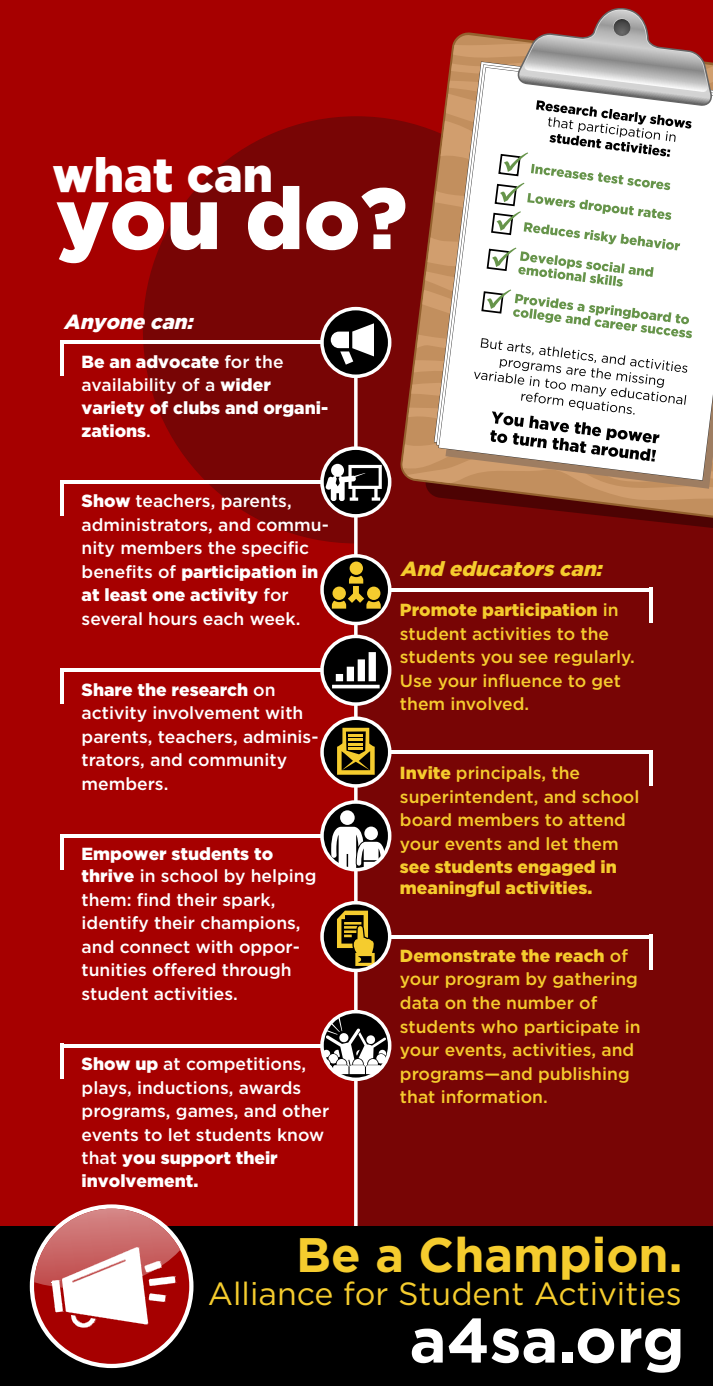
<style>
.page{position:relative;width:713px;height:1386px;background:#fff}
.page>*{position:absolute;margin:0;border:0;box-sizing:border-box;transform-origin:0 0}
.t1{font:900 86.45px "Gotham";color:#fff}
.t2{font:700 62.65px "Gotham";color:#fff}
.t3{font:700 48.48px "Gotham";color:#f5cc2e}
.t4{font:900 47.95px "Gotham";color:#fff}
.t5{font:32.02px "Gotham";color:#f5cc2e}
.t6{font:italic 900 20.47px "Gotham";color:#f5cc2e}
.t7{font:italic 900 20.47px "Gotham";color:#fff}
.t8{font:500 17.5px/23.4px "Gotham";color:#fff}
.t9{font:500 17.5px/23.4px "Gotham";color:#f5cc2e}
.t10{font:900 17.5px/22.9px "Gotham";color:#fff}
.t11{font:900 17.5px/21.7px "Gotham";color:#f5cc2e}
.s1{font-weight:500}
.s2{font-weight:900}
</style>
<div class="page">
<div style="left:0;top:0;width:713px;height:1231px;background:#a60000"></div>
<div style="left:143px;top:116px;width:427px;height:427px;background:#780505;border-radius:50%"></div>
<div style="left:357px;top:327px;width:356px;height:899px;background:#780505"></div>
<hr style="left:354px;top:344px;width:3px;height:900px;background:#fff">
<svg style="left:425px;top:519px;width:288px;height:11px;background:#730404"></svg>
<svg style="left:402px;top:34px;width:311px;height:482px"></svg>
<svg style="left:402px;top:43px;width:311px;height:458px"></svg>
<svg style="left:439px;top:68px;width:274px;height:412px;background:#d5b69c"></svg>
<svg style="left:474px;top:8px;width:238px;height:454px;background:#dad1cc"></svg>
<div style="left:0;top:1226px;width:713px;height:160px;background:#000"></div>
<svg style="left:30px;top:1204px;width:163px;height:164px"></svg>
<div style="left:34px;top:1208px;width:155px;height:155px;background:#a60000;border-radius:50%"></div>
<svg style="left:34px;top:1208px;width:155px;height:120px"></svg>
<hr style="left:60px;top:341px;width:293px;height:3px;background:#fff">
<hr style="left:60px;top:341px;width:4px;height:35px;background:#fff">
<hr style="left:60px;top:480px;width:293px;height:4px;background:#fff">
<hr style="left:60px;top:480px;width:4px;height:35px;background:#fff">
<hr style="left:60px;top:834px;width:293px;height:3px;background:#fff">
<hr style="left:60px;top:834px;width:4px;height:35px;background:#fff">
<svg style="left:64px;top:1044px;width:256px;height:3px"></svg>
<hr style="left:60px;top:1043px;width:4px;height:36px;background:#fff">
<svg style="left:322px;top:309px;width:68px;height:67px;background:#222"></svg>
<svg style="left:331px;top:323px;width:43px;height:42px;background:#818181"></svg>
<div style="left:320px;top:307px;width:71px;height:71px;border:3px solid #fff;border-radius:50%"></div>
<svg style="left:322px;top:448px;width:68px;height:68px"></svg>
<svg style="left:325px;top:464px;width:57px;height:37px;background:#777"></svg>
<div style="left:320px;top:446px;width:71px;height:71px;border:3px solid #fff;border-radius:50%"></div>
<hr style="left:60px;top:668px;width:293px;height:4px;background:#fff">
<hr style="left:60px;top:668px;width:4px;height:35px;background:#fff">
<svg style="left:322px;top:636px;width:68px;height:68px;background:#282828"></svg>
<svg style="left:332px;top:652px;width:48px;height:36px;background:#656565"></svg>
<div style="left:320px;top:635px;width:71px;height:71px;border:3px solid #fff;border-radius:50%"></div>
<svg style="left:322px;top:802px;width:68px;height:67px"></svg>
<svg style="left:331px;top:810px;width:54px;height:59px;background:#9a9494"></svg>
<div style="left:320px;top:800px;width:71px;height:71px;border:3px solid #fff;border-radius:50%"></div>
<svg style="left:322px;top:1011px;width:68px;height:68px"></svg>
<svg style="left:324px;top:1017px;width:66px;height:57px;background:#847979"></svg>
<div style="left:320px;top:1010px;width:71px;height:71px;border:3px solid #fff;border-radius:50%"></div>
<hr style="left:360px;top:588px;width:292px;height:3px;background:#fff">
<hr style="left:649px;top:588px;width:3px;height:35px;background:#fff">
<svg style="left:322px;top:556px;width:68px;height:67px"></svg>
<svg style="left:332px;top:561px;width:49px;height:47px;background:#5f5017"></svg>
<div style="left:320px;top:554px;width:71px;height:71px;border:3px solid #fff;border-radius:50%"></div>
<hr style="left:360px;top:750px;width:292px;height:4px;background:#fff">
<hr style="left:649px;top:750px;width:3px;height:35px;background:#fff">
<svg style="left:322px;top:718px;width:68px;height:68px;background:#282727"></svg>
<svg style="left:337px;top:728px;width:38px;height:47px;background:#877119"></svg>
<hr style="left:349px;top:747px;width:14px;height:3px;background:#f5cc2e">
<div style="left:320px;top:716px;width:71px;height:71px;border:3px solid #fff;border-radius:50%"></div>
<hr style="left:360px;top:935px;width:292px;height:3px;background:#fff">
<hr style="left:649px;top:935px;width:3px;height:35px;background:#fff">
<svg style="left:322px;top:902px;width:68px;height:68px"></svg>
<svg style="left:337px;top:910px;width:38px;height:56px;background:#786418"></svg>
<div style="left:320px;top:901px;width:71px;height:71px;border:3px solid #fff;border-radius:50%"></div>
<h3 class="t4" style="left:52px;top:157px;width:222px">what can</h3>
<h1 class="t1" style="left:56px;top:186px;width:353px">you do?</h1>
<p class="t7" style="left:63px;top:314px;width:135px">Anyone can:</p>
<p class="t10" style="left:82px;top:351px;width:248px">Be an advocate <span class="s1">for the availability of a</span> wider variety of clubs and organi&shy;zations<span class="s1">.</span></p>
<p class="t8" style="left:82px;top:490px;width:249px"><span class="s2">Show</span> teachers, parents, administrators, and commu&shy;nity members the specific benefits of <span class="s2">participation in at least one activity</span> for several hours each week.</p>
<p class="t8" style="left:82px;top:678px;width:238px"><span class="s2">Share the research</span> on activity involvement with parents, teachers, adminis&shy;trators, and community members.</p>
<p class="t8" style="left:82px;top:843px;width:236px"><span class="s2">Empower students to thrive</span> in school by helping them: find their spark, identify their champions, and connect with oppor&shy;tunities offered through student activities.</p>
<p class="t8" style="left:82px;top:1053px;width:249px"><span class="s2">Show up</span> at competitions, plays, inductions, awards programs, games, and other events to let students know that <span class="s2">you support their involvement.</span></p>
<p class="t6" style="left:400px;top:561px;width:207px">And educators can:</p>
<p class="t9" style="left:400px;top:599px;width:236px"><span class="s2">Promote participation</span> in student activities to the students you see regularly.<br>Use your influence to get them involved.</p>
<p class="t9" style="left:400px;top:762px;width:241px"><span class="s2">Invite</span> principals, the superintendent, and school board members to attend your events and let them</p>
<p class="t11" style="left:400px;top:857px;width:218px">see students engaged in meaningful activities.</p>
<p class="t9" style="left:400px;top:945px;width:242px"><span class="s2">Demonstrate the reach</span> of your program by gathering data on the number of students who participate in your events, activities, and programs—and publishing that information.</p>
<h3 class="t3" style="left:296px;top:1233px;width:388px">Be a Champion.</h3>
<h2 class="t2" style="left:409px;top:1312px;width:277px">a4sa.org</h2>
<h3 class="t5" style="left:208px;top:1279px;width:475px">Alliance for Student Activities</h3>
</div>
